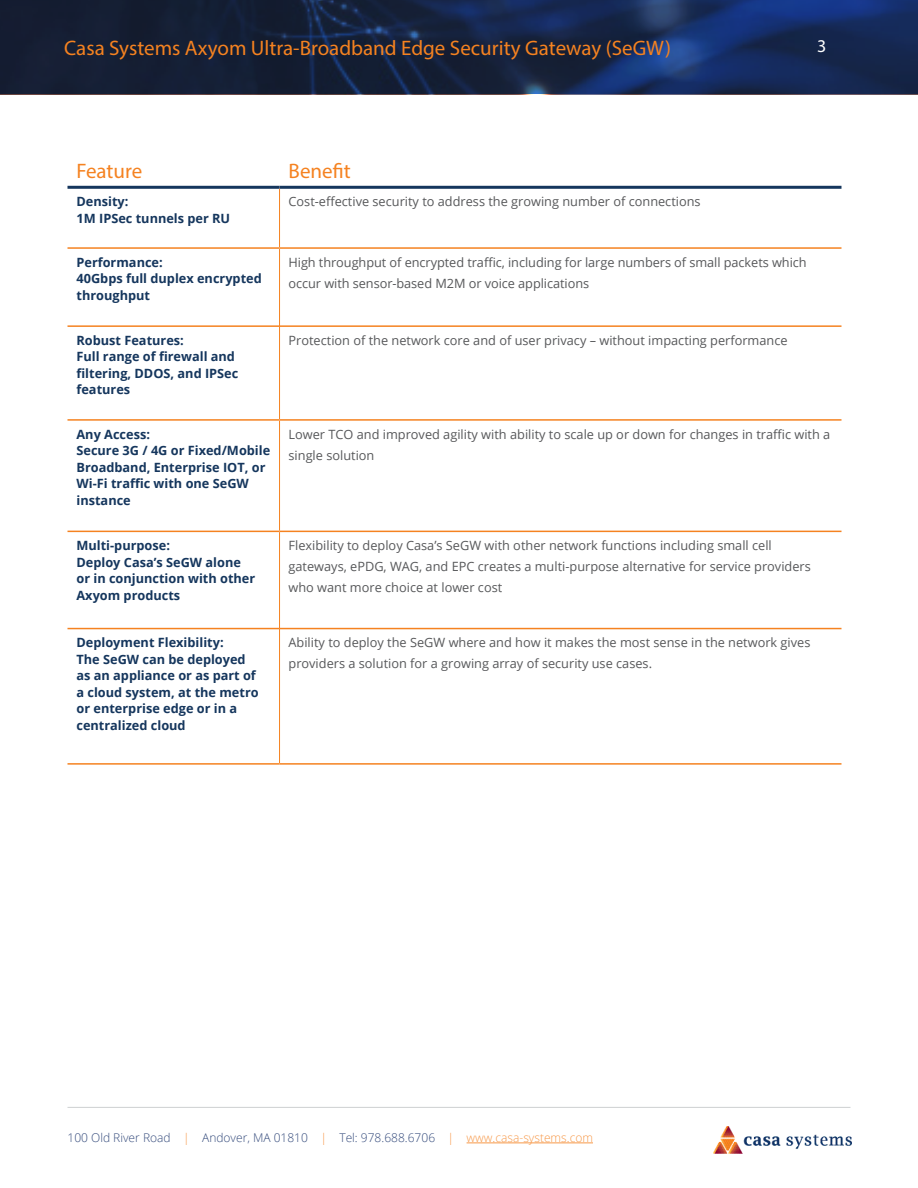
<style>
.page{position:relative;width:918px;height:1188px;background:#fff}
.page>*{position:absolute;margin:0;border:0;box-sizing:border-box;transform-origin:0 0}
.Benefits_Title_copy{font:21px "Myriad Pro";color:#f58220}
.t1{font:18px "Myriad Pro";color:#fff}
.Table_Body_Copy{font:12.75px/21px "Open Sans";color:#57585a}
.Table_first_column{font:700 12.75px/16.5px "Open Sans";color:#15365d}
.t2{font:300 12px "Open Sans";color:#354b7c}
.s1{color:#f79848}
</style>
<div class="page">
<img style="left:714px;top:1127px;width:137px;height:26px">
<hr style="left:68px;top:1107px;width:782px;height:1px;background:#bfc2c4">
<hr style="left:467px;top:1143px;width:126px;height:1px;background:#f79848">
<hr style="left:68px;top:186px;width:212px;height:3px;background:#15365d">
<hr style="left:280px;top:186px;width:562px;height:3px;background:#15365d">
<hr style="left:68px;top:628px;width:211px;height:1px;background:#f58220">
<hr style="left:280px;top:628px;width:562px;height:1px;background:#f58220">
<hr style="left:68px;top:325px;width:211px;height:2px;background:#f58220">
<hr style="left:280px;top:325px;width:562px;height:2px;background:#f58220">
<hr style="left:279px;top:249px;width:1px;height:77px;background:#f58220">
<hr style="left:279px;top:326px;width:1px;height:93px;background:#f58220">
<hr style="left:68px;top:419px;width:212px;height:2px;background:#f58220">
<hr style="left:68px;top:247px;width:212px;height:2px;background:#f58220">
<hr style="left:280px;top:247px;width:562px;height:2px;background:#f58220">
<hr style="left:68px;top:763px;width:212px;height:2px;background:#f58220">
<hr style="left:280px;top:763px;width:562px;height:2px;background:#f58220">
<hr style="left:279px;top:189px;width:1px;height:58px;background:#f58220">
<hr style="left:279px;top:421px;width:1px;height:110px;background:#f58220">
<hr style="left:279px;top:532px;width:1px;height:97px;background:#f58220">
<hr style="left:279px;top:629px;width:1px;height:134px;background:#f58220">
<hr style="left:280px;top:419px;width:562px;height:2px;background:#f58220">
<hr style="left:68px;top:531px;width:212px;height:1px;background:#f58220">
<hr style="left:280px;top:531px;width:562px;height:1px;background:#f58220">
<svg style="left:0;top:0;width:918px;height:94px"></svg>
<p class="Benefits_Title_copy" style="left:64px;top:35px;width:608px">Casa Systems Axyom Ultra-Broadband Edge Security Gateway (SeGW)</p>
<p class="t1" style="left:817px;top:35px;width:11px">3</p>
<h1 class="Benefits_Title_copy" style="left:72px;top:37px;width:513px">Casa Systems Distributed Access (DA500/DA1000/DA2000)</h1>
<p class="Benefits_Title_copy" style="left:76px;top:158px;width:67px">Feature</p>
<p class="Benefits_Title_copy" style="left:289px;top:158px;width:64px">Benefit</p>
<p class="Table_first_column" style="left:76px;top:193px;width:53px">Density:</p>
<p class="Table_first_column" style="left:76px;top:209px;width:155px">1M IPSec tunnels per RU</p>
<p class="Table_Body_Copy" style="left:289px;top:191px;width:414px">Cost-effective security to address the growing number of connections</p>
<p class="Table_first_column" style="left:76px;top:254px;width:88px">Performance:</p>
<p class="Table_first_column" style="left:76px;top:270px;width:187px">40Gbps full duplex encrypted throughput</p>
<p class="Table_first_column" style="left:76px;top:332px;width:109px">Robust Features:</p>
<p class="Table_first_column" style="left:76px;top:348px;width:163px">Full range of firewall and filtering, DDOS, and IPSec features</p>
<p class="Table_first_column" style="left:76px;top:425px;width:75px">Any Access:</p>
<p class="Table_first_column" style="left:76px;top:442px;width:195px">Secure 3G / 4G or Fixed/Mobile<br>Broadband, Enterprise IOT, or<br>Wi-Fi traffic with one SeGW instance</p>
<p class="Table_first_column" style="left:76px;top:537px;width:95px">Multi-purpose:</p>
<p class="Table_first_column" style="left:76px;top:553px;width:180px">Deploy Casa’s SeGW alone or in conjunction with other<br>Axyom products</p>
<p class="Table_first_column" style="left:76px;top:634px;width:149px">Deployment Flexibility:</p>
<p class="Table_first_column" style="left:76px;top:651px;width:184px">The SeGW can be deployed as an appliance or as part of a cloud system, at the metro or enterprise edge or in a centralized cloud</p>
<p class="Table_Body_Copy" style="left:289px;top:251px;width:520px">High throughput of encrypted traffic, including for large numbers of small packets which occur with sensor-based M2M or voice applications</p>
<p class="Table_Body_Copy" style="left:289px;top:329px;width:501px">Protection of the network core and of user privacy – without impacting performance</p>
<p class="Table_Body_Copy" style="left:289px;top:423px;width:543px">Lower TCO and improved agility with ability to scale up or down for changes in traffic with a single solution</p>
<p class="Table_Body_Copy" style="left:289px;top:535px;width:524px">Flexibility to deploy Casa’s SeGW with other network functions including small cell gateways, ePDG, WAG, and EPC creates a multi-purpose alternative for service providers who want more choice at lower cost</p>
<p class="Table_Body_Copy" style="left:289px;top:632px;width:523px">Ability to deploy the SeGW where and how it makes the most sense in the network gives providers a solution for a growing array of security use cases.</p>
<p class="t2" style="left:68px;top:1129px;width:527px">100 Old River Road <span class="s1">|</span> Andover, MA 01810 <span class="s1">|</span> Tel: 978.688.6706 <span class="s1">| www.casa-systems.com</span></p>
</div>
